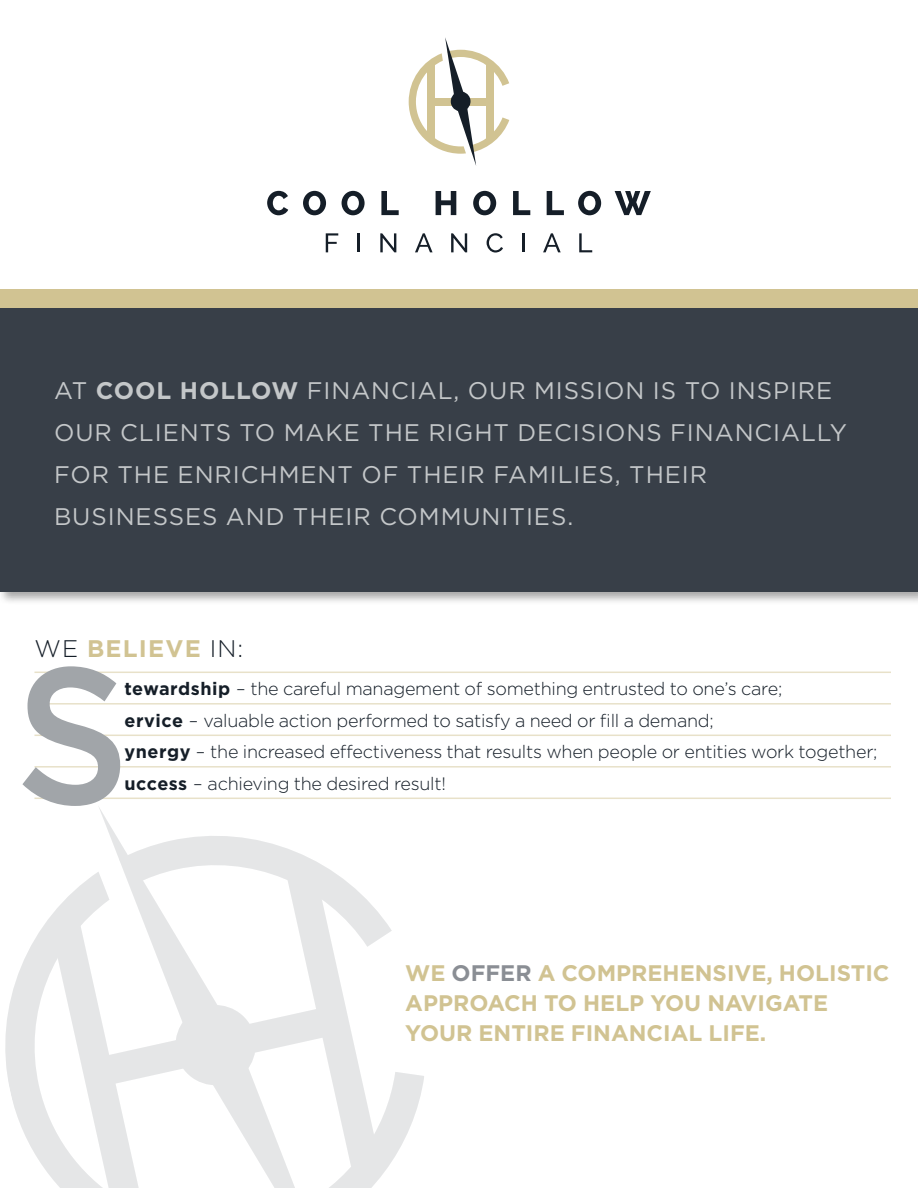
<style>
.page{position:relative;width:918px;height:1188px;background:#fff}
.page>*{position:absolute;margin:0;border:0;box-sizing:border-box;transform-origin:0 0}
.t1{font:500 193.95px "Gotham";color:#a1a5a9;scale:.93 1}
.t2{font:24px/42px "Gotham";letter-spacing:.04em;color:#c4c7c9}
.t3{font:700 24px "Gotham";letter-spacing:.05em;color:#d1c392}
.t4{font:700 22.5px/30px "Gotham";color:#d1c392}
.t5{font:300 18px/31.5px "Gotham";letter-spacing:-.015em;color:#151e28}
.s1{font-weight:700}
.s2{font-weight:300;color:#151e28}
.s3{color:#8a8e94}
</style>
<div class="page">
<div style="left:0;top:305px;width:918px;height:300px;background:#000;opacity:.35"></div>
<div style="left:0;top:308px;width:918px;height:283px;background:#383f48"></div>
<div style="left:0;top:289px;width:918px;height:19px;background:#d1c392"></div>
<svg style="left:267px;top:191px;width:21px;height:24px"></svg>
<svg style="left:303px;top:191px;width:23px;height:24px"></svg>
<svg style="left:342px;top:191px;width:23px;height:24px"></svg>
<svg style="left:381px;top:191px;width:18px;height:24px"></svg>
<svg style="left:436px;top:191px;width:20px;height:24px"></svg>
<svg style="left:473px;top:191px;width:23px;height:24px"></svg>
<svg style="left:513px;top:191px;width:17px;height:24px"></svg>
<svg style="left:547px;top:191px;width:17px;height:24px"></svg>
<svg style="left:578px;top:191px;width:23px;height:24px"></svg>
<svg style="left:615px;top:191px;width:36px;height:24px"></svg>
<svg style="left:326px;top:233px;width:12px;height:19px"></svg>
<hr style="left:357px;top:233px;width:3px;height:19px;background:#151e28">
<svg style="left:380px;top:233px;width:16px;height:19px"></svg>
<svg style="left:415px;top:233px;width:18px;height:19px"></svg>
<svg style="left:451px;top:233px;width:16px;height:19px"></svg>
<svg style="left:487px;top:233px;width:16px;height:20px"></svg>
<svg style="left:522px;top:233px;width:2px;height:19px"></svg>
<svg style="left:543px;top:233px;width:18px;height:19px"></svg>
<svg style="left:579px;top:233px;width:13px;height:19px"></svg>
<svg style="left:409px;top:37px;width:100px;height:129px"></svg>
<hr style="left:34px;top:703px;width:857px;height:2px;background:#e8e1c9">
<hr style="left:34px;top:735px;width:857px;height:1px;background:#e8e1c9">
<hr style="left:34px;top:766px;width:857px;height:2px;background:#e8e1c9">
<hr style="left:34px;top:798px;width:857px;height:1px;background:#e8e1c9">
<hr style="left:34px;top:672px;width:857px;height:1px;background:#e8e1c9">
<svg style="left:5px;top:917px;width:419px;height:258px"></svg>
<svg style="left:50px;top:808px;width:332px;height:380px"></svg>
<h2 class="t2" style="left:54px;top:369px;width:794px">AT <span class="s1">COOL HOLLOW</span> FINANCIAL, OUR MISSION IS TO INSPIRE OUR CLIENTS TO MAKE THE RIGHT DECISIONS FINANCIALLY FOR THE ENRICHMENT OF THEIR FAMILIES, THEIR BUSINESSES AND THEIR COMMUNITIES.</h2>
<h2 class="t3" style="left:34px;top:632px;width:210px"><span class="s2">WE</span> BELIEVE <span class="s2">IN:</span></h2>
<p class="t5" style="left:124px;top:673px;width:755px"><span class="s1">tewardship</span> – the careful management of something entrusted to one’s care;<br><span class="s1">ervice</span> – valuable action performed to satisfy a need or fill a demand;<br><span class="s1">ynergy</span> – the increased effectiveness that results when people or entities work together; <span class="s1">uccess</span> – achieving the desired result!</p>
<h1 class="t1" style="left:15px;top:609px;width:126px">S</h1>
<p class="t4" style="left:405px;top:958px;width:486px">WE <span class="s3">OFFER</span> A COMPREHENSIVE, HOLISTIC<br>APPROACH TO HELP YOU NAVIGATE<br>YOUR ENTIRE FINANCIAL LIFE.</p>
</div>
